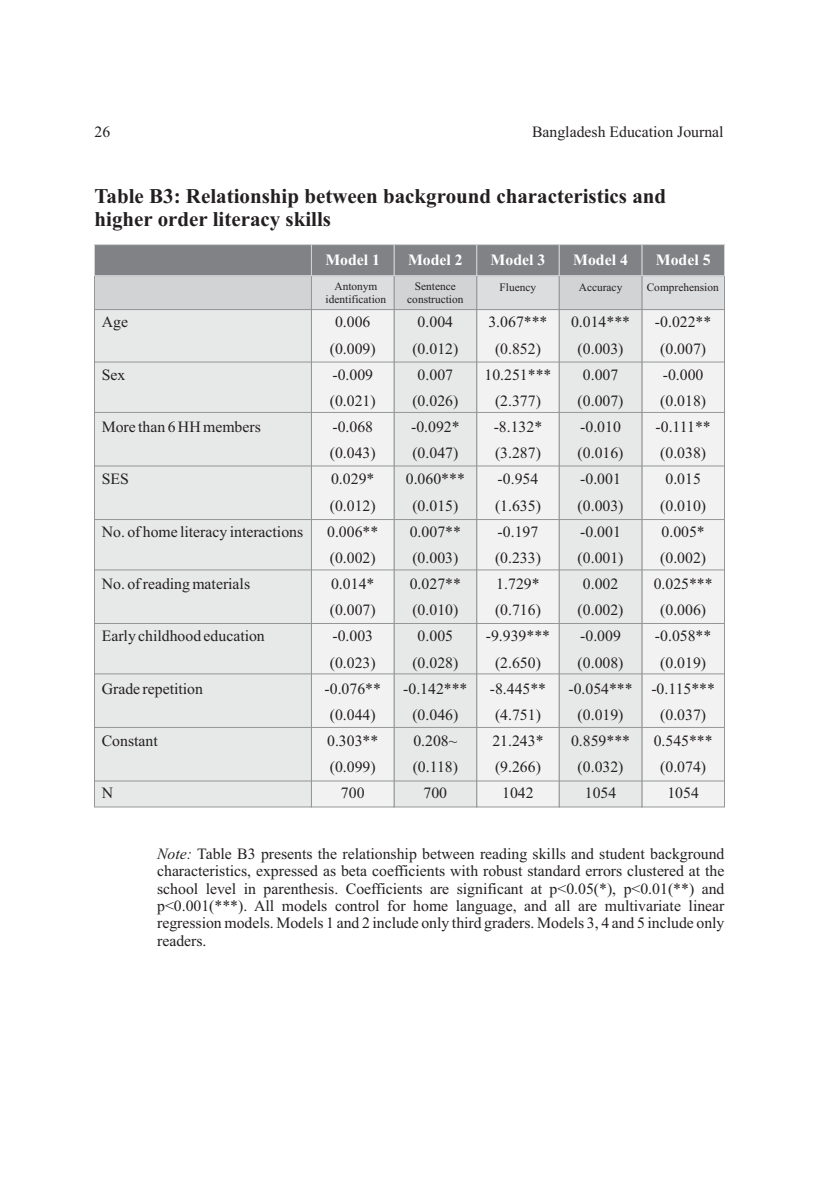
<style>
.page{position:relative;width:819px;height:1197px;background:#fff}
.page>*{position:absolute;margin:0;border:0;box-sizing:border-box;transform-origin:0 0}
.t1{font:700 21px/23.3px "Times New Roman";color:#231f20}
.t2{font:15.75px/26.2px "Times New Roman";color:#231f20;text-align:center}
.t3{font:700 15.75px "Times New Roman";color:#fff}
.t4{font:11.38px/12.6px "Times New Roman";color:#231f20;text-align:center}
.s1{font-style:italic}
</style>
<div class="page">
<div style="left:94px;top:310px;width:217px;height:498px;background:#e7e8e8"></div>
<div style="left:643px;top:310px;width:82px;height:498px;background:#f2f2f3"></div>
<div style="left:478px;top:310px;width:80px;height:498px;background:#f2f2f3"></div>
<svg style="left:558px;top:310px;width:85px;height:498px;background:#e4e5e5"></svg>
<div style="left:395px;top:310px;width:83px;height:498px;background:#e7e8e8"></div>
<div style="left:311px;top:310px;width:84px;height:498px;background:#f2f2f3"></div>
<svg style="left:94px;top:244px;width:631px;height:66px;background:#adafb1"></svg>
<hr style="left:94px;top:362px;width:630px;height:1px;background:#949698">
<hr style="left:94px;top:412px;width:630px;height:1px;background:#949698">
<hr style="left:94px;top:466px;width:630px;height:1px;background:#949698">
<hr style="left:94px;top:519px;width:630px;height:1px;background:#949698">
<hr style="left:94px;top:570px;width:630px;height:1px;background:#949698">
<hr style="left:94px;top:623px;width:630px;height:1px;background:#949698">
<hr style="left:94px;top:673px;width:630px;height:1px;background:#949698">
<hr style="left:94px;top:727px;width:630px;height:1px;background:#949698">
<hr style="left:94px;top:781px;width:630px;height:1px;background:#949698">
<p class="t2" style="left:94px;top:120px;width:17px">26</p>
<p class="t2" style="left:532px;top:120px;width:193px">Bangladesh Education Journal</p>
<h1 class="t1" style="left:94px;top:187px;width:573px">Table B3: Relationship between background characteristics and higher order literacy skills</h1>
<p class="t2" style="left:102px;top:310px;width:28px">Age</p>
<p class="t2" style="left:102px;top:363px;width:25px">Sex</p>
<p class="t2" style="left:102px;top:415px;width:161px">More than 6 HH members</p>
<p class="t2" style="left:102px;top:467px;width:29px">SES</p>
<p class="t2" style="left:102px;top:520px;width:203px">No. of home literacy interactions</p>
<p class="t2" style="left:102px;top:572px;width:150px">No. of reading materials</p>
<p class="t2" style="left:102px;top:624px;width:165px">Early childhood education</p>
<p class="t2" style="left:102px;top:677px;width:103px">Grade repetition</p>
<p class="t2" style="left:102px;top:729px;width:58px">Constant</p>
<p class="t2" style="left:102px;top:781px;width:13px">N</p>
<p class="t3" style="left:325px;top:254px;width:56px">Model 1</p>
<p class="t3" style="left:408px;top:254px;width:56px">Model 2</p>
<p class="t3" style="left:491px;top:254px;width:56px">Model 3</p>
<p class="t3" style="left:573px;top:254px;width:56px">Model 4</p>
<p class="t3" style="left:656px;top:254px;width:56px">Model 5</p>
<p class="t4" style="left:326px;top:281px;width:62px">Antonym identification</p>
<p class="t2" style="left:325px;top:310px;width:58px">0.006 (0.009) -0.009 (0.021) -0.068 (0.043)<br>0.029* (0.012)<br>0.006** (0.002)<br>0.014* (0.007) -0.003 (0.023) -0.076** (0.044)<br>0.303** (0.099)<br>700</p>
<p class="t4" style="left:407px;top:281px;width:58px">Sentence construction</p>
<p class="t2" style="left:403px;top:310px;width:66px">0.004 (0.012)<br>0.007 (0.026) -0.092* (0.047)<br>0.060*** (0.015)<br>0.007** (0.003)<br>0.027** (0.010)<br>0.005 (0.028) -0.142*** (0.046)<br>0.208~ (0.118)<br>700</p>
<p class="t4" style="left:500px;top:282px;width:38px">Fluency</p>
<p class="t2" style="left:485px;top:310px;width:68px">3.067*** (0.852)<br>10.251*** (2.377) -8.132* (3.287) -0.954 (1.635) -0.197 (0.233)<br>1.729* (0.716) -9.939*** (2.650) -8.445** (4.751)<br>21.243* (9.266)<br>1042</p>
<p class="t4" style="left:579px;top:282px;width:45px">Accuracy</p>
<p class="t4" style="left:647px;top:282px;width:74px">Comprehension</p>
<p class="t2" style="left:651px;top:310px;width:65px">-0.022** (0.007) -0.000 (0.018) -0.111** (0.038)<br>0.015 (0.010)<br>0.005* (0.002)<br>0.025*** (0.006) -0.058** (0.019) -0.115*** (0.037)<br>0.545*** (0.074)<br>1054</p>
<p class="t2" style="left:568px;top:310px;width:66px">0.014*** (0.003)<br>0.007 (0.007) -0.010 (0.016) -0.001 (0.003) -0.001 (0.001)<br>0.002 (0.002) -0.009 (0.008) -0.054*** (0.019)<br>0.859*** (0.032)<br>1054</p>
<p class="t2" style="left:157px;top:846px;width:569px;line-height:17.5px;text-align:justify"><span class="s1">Note:</span> Table B3 presents the relationship between reading skills and student background characteristics, expressed as beta coefficients with robust standard errors clustered at the school level in parenthesis. Coefficients are significant at p&lt;0.05(*), p&lt;0.01(**) and p&lt;0.001(***). All models control for home language, and all are multivariate linear regression models. Models 1 and 2 include only third graders. Models 3, 4 and 5 include only readers.</p>
</div>
